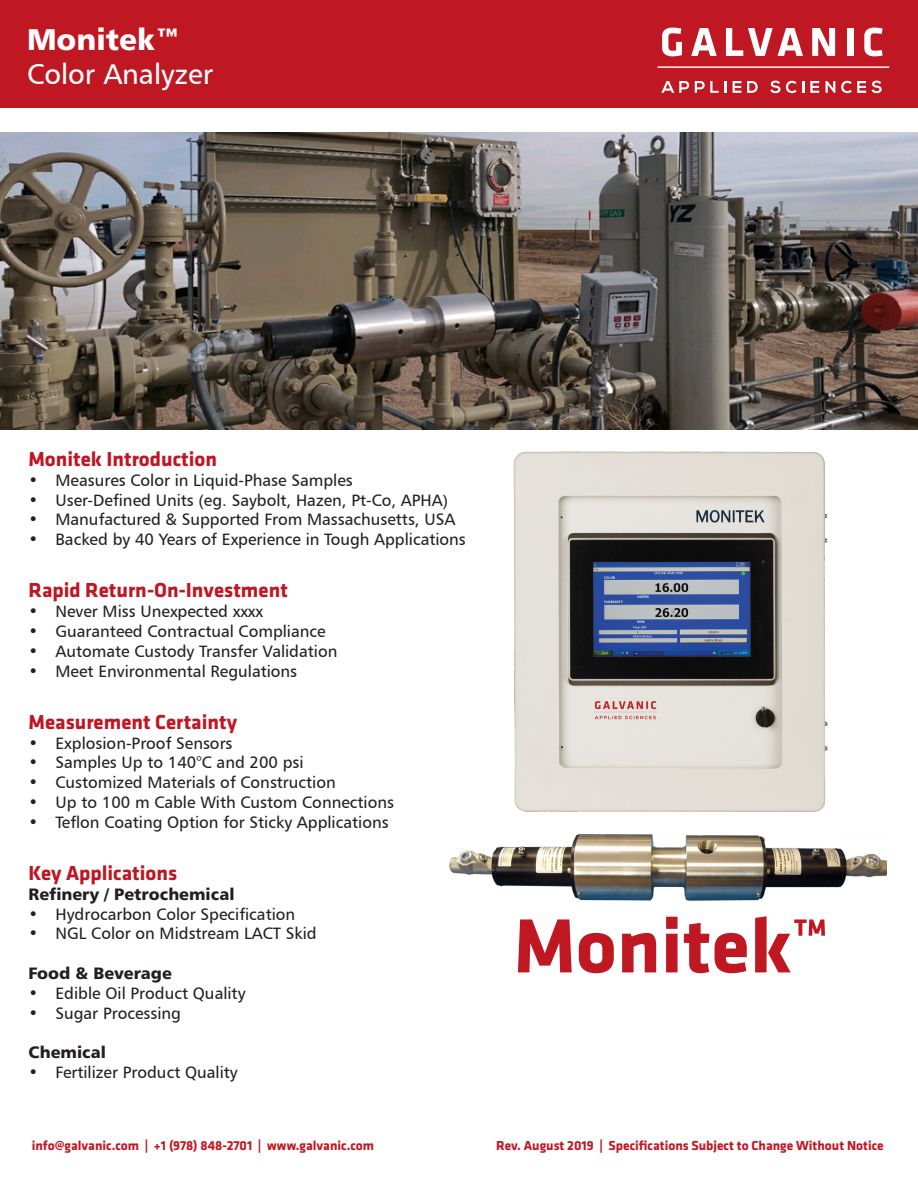
<style>
.page{position:relative;width:918px;height:1188px;background:#fff}
.page>*{position:absolute;margin:0;border:0;box-sizing:border-box;transform-origin:0 0}
.t1{font:700 79.5px "Klavika";color:#c01823}
.t2{font:30px "Humanist 777 BT Black B";color:#fff}
.t3{font:28.5px "Humanist 777 BT Roman B";color:#fff}
.t4{font:700 21px "Klavika";color:#c01522}
.t5{font:16.5px "Humanist 777 BT Roman B";color:#231f20}
.t6{font:16.5px "Humanist 777 BT Black B";color:#231f20}
.t7{font:700 13.5px "Klavika";color:#c01823}
</style>
<div class="page">
<div style="left:0;top:0;width:918px;height:107px;background:#c01823"></div>
<svg style="left:662px;top:28px;width:20px;height:28px"></svg>
<svg style="left:691px;top:28px;width:26px;height:28px"></svg>
<svg style="left:726px;top:28px;width:77px;height:28px"></svg>
<svg style="left:812px;top:28px;width:23px;height:28px"></svg>
<div style="left:847px;top:28px;width:6px;height:28px;background:#fff"></div>
<svg style="left:864px;top:28px;width:19px;height:28px"></svg>
<hr style="left:658px;top:67px;width:231px;height:1px;background:#fff">
<svg style="left:661px;top:81px;width:65px;height:12px"></svg>
<svg style="left:733px;top:81px;width:8px;height:12px"></svg>
<svg style="left:747px;top:81px;width:11px;height:12px"></svg>
<svg style="left:770px;top:81px;width:10px;height:12px"></svg>
<svg style="left:786px;top:81px;width:18px;height:12px"></svg>
<svg style="left:810px;top:81px;width:9px;height:12px"></svg>
<svg style="left:826px;top:81px;width:9px;height:12px"></svg>
<svg style="left:841px;top:81px;width:25px;height:12px"></svg>
<svg style="left:872px;top:81px;width:10px;height:12px"></svg>
<img style="left:0;top:133px;width:918px;height:296px">
<img style="left:514px;top:451px;width:314px;height:361px">
<img style="left:450px;top:834px;width:437px;height:67px">
<p class="t2" style="left:27px;top:20px;width:155px">Monitek™</p>
<p class="t3" style="left:27px;top:56px;width:188px">Color Analyzer</p>
<p class="t4" style="left:28px;top:448px;width:190px">Monitek Introduction</p>
<p class="t5" style="left:28px;top:470px;width:326px">• Measures Color in Liquid-Phase Samples</p>
<p class="t5" style="left:28px;top:490px;width:421px">• User-Defined Units (eg. Saybolt, Hazen, Pt-Co, APHA)</p>
<p class="t5" style="left:28px;top:509px;width:428px">• Manufactured &amp; Supported From Massachusetts, USA</p>
<p class="t5" style="left:28px;top:529px;width:439px">• Backed by 40 Years of Experience in Tough Applications</p>
<p class="t4" style="left:28px;top:579px;width:261px">Rapid Return-On-Investment</p>
<p class="t5" style="left:28px;top:601px;width:236px">• Never Miss Unexpected xxxx</p>
<p class="t5" style="left:28px;top:621px;width:299px">• Guaranteed Contractual Compliance</p>
<p class="t5" style="left:28px;top:641px;width:310px">• Automate Custody Transfer Validation</p>
<p class="t5" style="left:28px;top:661px;width:270px">• Meet Environmental Regulations</p>
<p class="t4" style="left:28px;top:710px;width:210px">Measurement Certainty</p>
<p class="t5" style="left:28px;top:733px;width:206px">• Explosion-Proof Sensors</p>
<p class="t5" style="left:28px;top:752px;width:277px">• Samples Up to 140°C and 200 psi</p>
<p class="t5" style="left:28px;top:772px;width:309px">• Customized Materials of Construction</p>
<p class="t5" style="left:28px;top:792px;width:367px">• Up to 100 m Cable With Custom Connections</p>
<p class="t5" style="left:28px;top:812px;width:362px">• Teflon Coating Option for Sticky Applications</p>
<p class="t4" style="left:28px;top:862px;width:150px">Key Applications</p>
<p class="t6" style="left:28px;top:883px;width:208px">Refinery / Petrochemical</p>
<p class="t5" style="left:28px;top:904px;width:268px">• Hydrocarbon Color Specification</p>
<p class="t5" style="left:28px;top:923px;width:290px">• NGL Color on Midstream LACT Skid</p>
<p class="t6" style="left:28px;top:963px;width:145px">Food &amp; Beverage</p>
<p class="t5" style="left:28px;top:983px;width:219px">• Edible Oil Product Quality</p>
<p class="t5" style="left:28px;top:1003px;width:154px">• Sugar Processing</p>
<p class="t6" style="left:28px;top:1042px;width:79px">Chemical</p>
<p class="t5" style="left:28px;top:1062px;width:211px">• Fertilizer Product Quality</p>
<p class="t1" style="left:514px;top:903px;width:316px">Monitek™</p>
<p class="t7" style="left:32px;top:1138px;width:344px">info@galvanic.com | +1 (978) 848-2701 | www.galvanic.com</p>
<p class="t7" style="left:496px;top:1138px;width:389px">Rev. August 2019 | Specifications Subject to Change Without Notice</p>
</div>
